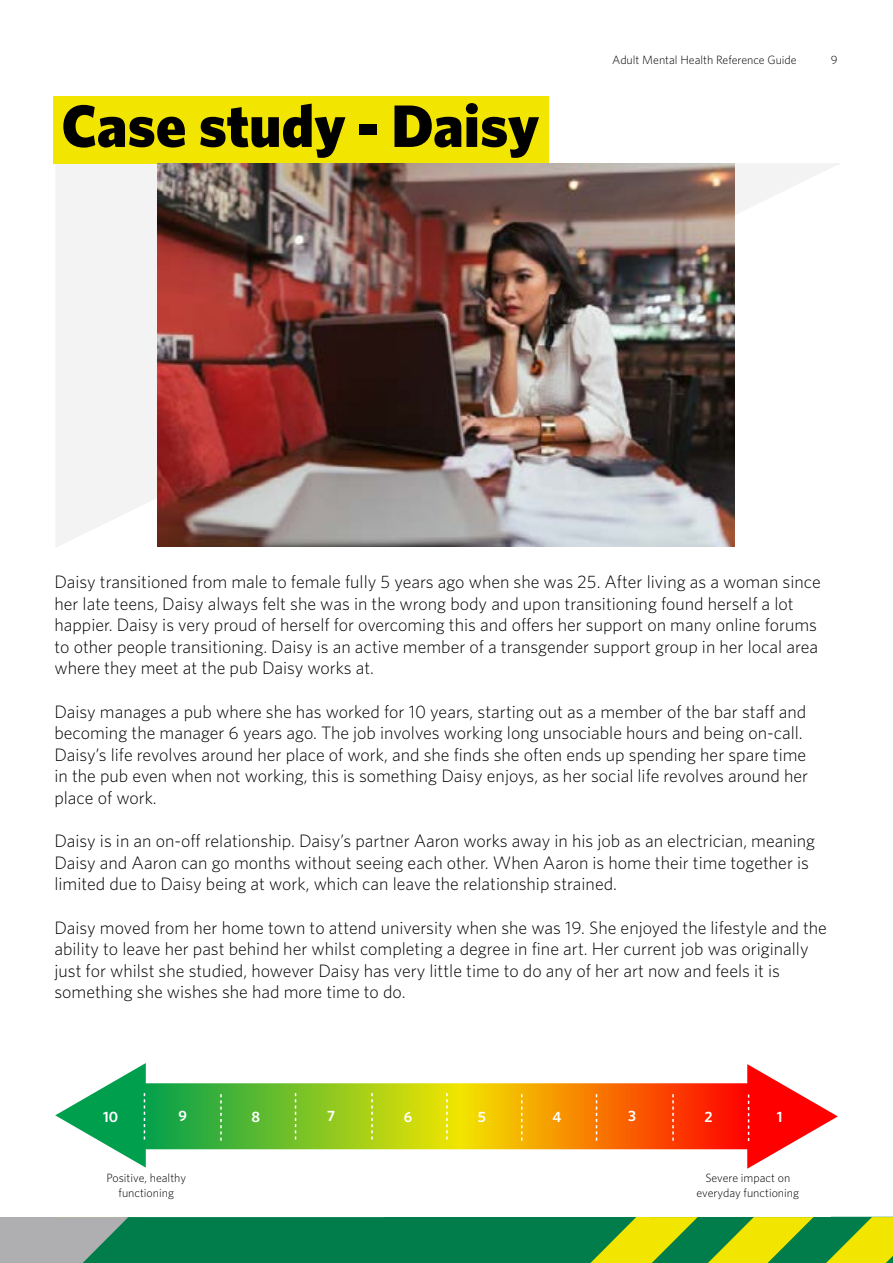
<style>
.page{position:relative;width:893px;height:1263px;background:#fff}
.page>*{position:absolute;margin:0;border:0;box-sizing:border-box;transform-origin:0 0}
.t1{font:900 60px "Whitney";color:#000}
.t2{font:300 18px/21.6px "Whitney";color:#000}
.t3{font:600 15px "Whitney";color:#fff}
.t4{font:300 12px/14.4px "Whitney";color:#000;text-align:center}
</style>
<div class="page">
<div style="left:384px;top:1217px;width:450px;height:46px;background:#007d4a"></div>
<svg style="left:54px;top:1217px;width:330px;height:46px;background:#1c855a"></svg>
<div style="left:0;top:1217px;width:54px;height:46px;background:#afafb1"></div>
<svg style="left:590px;top:1217px;width:303px;height:46px"></svg>
<svg style="left:55px;top:163px;width:784px;height:384px"></svg>
<div style="left:54px;top:96px;width:495px;height:67px;background:#f2e500"></div>
<img style="left:158px;top:163px;width:576px;height:384px">
<svg style="left:146px;top:1086px;width:601px;height:60px;background:#b69c13"></svg>
<svg style="left:446px;top:1093px;width:2px;height:46px"></svg>
<svg style="left:55px;top:1063px;width:91px;height:104px"></svg>
<svg style="left:220px;top:1094px;width:2px;height:47px"></svg>
<svg style="left:295px;top:1093px;width:1px;height:46px"></svg>
<svg style="left:371px;top:1093px;width:2px;height:46px"></svg>
<svg style="left:747px;top:1064px;width:91px;height:105px"></svg>
<svg style="left:521px;top:1094px;width:1px;height:47px"></svg>
<svg style="left:596px;top:1094px;width:1px;height:47px"></svg>
<svg style="left:672px;top:1094px;width:2px;height:47px"></svg>
<h1 class="t1" style="left:62px;top:90px;width:479px">Case study - Daisy</h1>
<p class="t4" style="left:612px;top:52px;width:186px">Adult Mental Health Reference Guide</p>
<p class="t4" style="left:831px;top:52px;width:8px">9</p>
<p class="t2" style="left:54px;top:571px;width:768px">Daisy transitioned from male to female fully 5 years ago when she was 25. After living as a woman since her late teens, Daisy always felt she was in the wrong body and upon transitioning found herself a lot happier. Daisy is very proud of herself for overcoming this and offers her support on many online forums to other people transitioning. Daisy is an active member of a transgender support group in her local area where they meet at the pub Daisy works at.</p>
<p class="t2" style="left:54px;top:700px;width:755px">Daisy manages a pub where she has worked for 10 years, starting out as a member of the bar staff and becoming the manager 6 years ago. The job involves working long unsociable hours and being on-call.<br>Daisy’s life revolves around her place of work, and she finds she often ends up spending her spare time in the pub even when not working, this is something Daisy enjoys, as her social life revolves around her place of work.</p>
<p class="t2" style="left:54px;top:830px;width:762px">Daisy is in an on-off relationship. Daisy’s partner Aaron works away in his job as an electrician, meaning<br>Daisy and Aaron can go months without seeing each other. When Aaron is home their time together is limited due to Daisy being at work, which can leave the relationship strained.</p>
<p class="t2" style="left:54px;top:916px;width:774px">Daisy moved from her home town to attend university when she was 19. She enjoyed the lifestyle and the ability to leave her past behind her whilst completing a degree in fine art. Her current job was originally just for whilst she studied, however Daisy has very little time to do any of her art now and feels it is something she wishes she had more time to do.</p>
<p class="t3" style="left:103px;top:1107px;width:17px">10</p>
<p class="t3" style="left:178px;top:1106px;width:10px">9</p>
<p class="t3" style="left:252px;top:1108px;width:10px">8</p>
<p class="t3" style="left:327px;top:1106px;width:10px">7</p>
<p class="t3" style="left:404px;top:1107px;width:10px">6</p>
<p class="t3" style="left:478px;top:1108px;width:10px">5</p>
<p class="t3" style="left:552px;top:1108px;width:10px">4</p>
<p class="t3" style="left:628px;top:1106px;width:9px">3</p>
<p class="t3" style="left:705px;top:1107px;width:10px">2</p>
<p class="t3" style="left:777px;top:1107px;width:7px">1</p>
<p class="t4" style="left:107px;top:1170px;width:81px">Positive, healthy functioning</p>
<p class="t4" style="left:697px;top:1171px;width:104px">Severe impact on everyday functioning</p>
</div>
